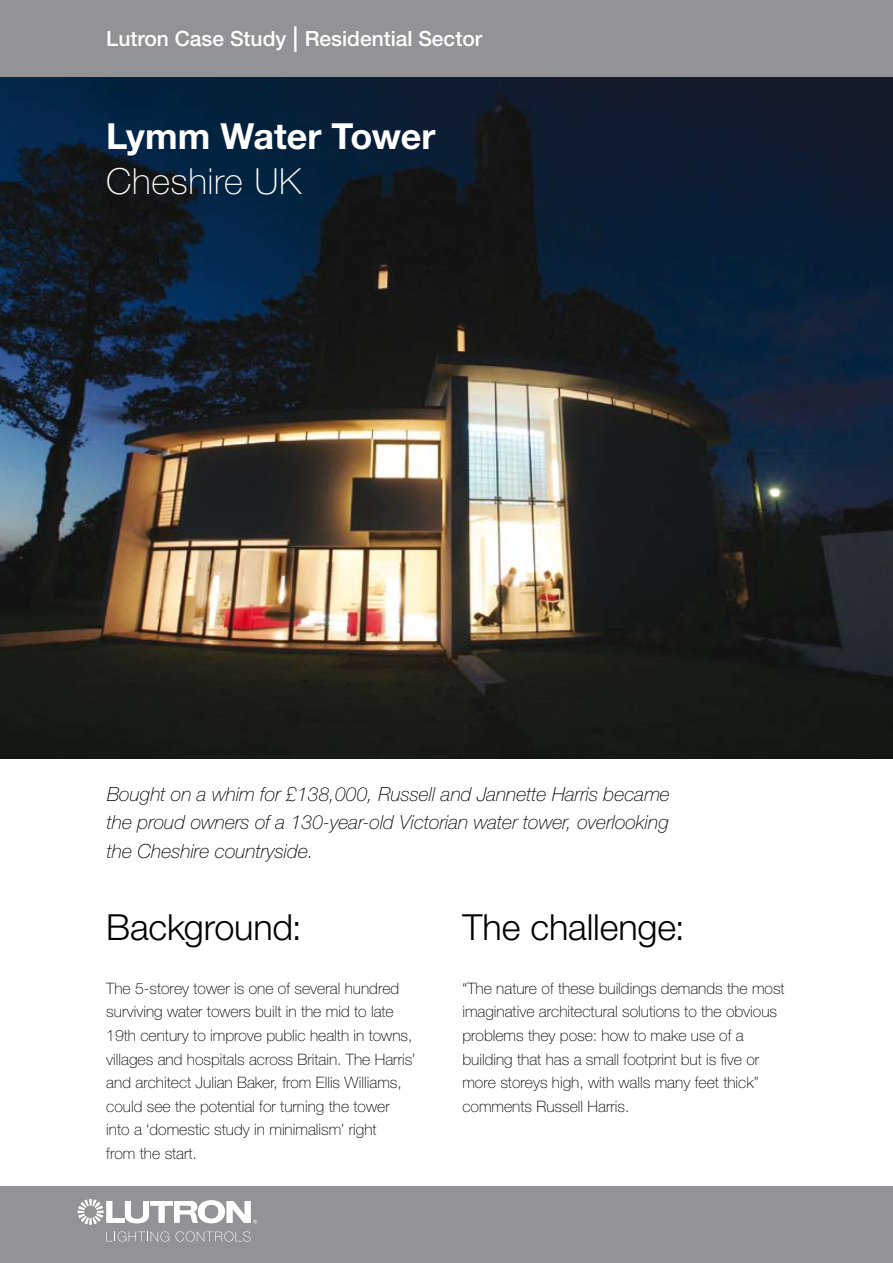
<style>
.page{position:relative;width:893px;height:1263px;background:#fff}
.page>*{position:absolute;margin:0;border:0;box-sizing:border-box;transform-origin:0 0}
.t1{font:300 36px "Helvetica Neue LT Std";letter-spacing:-.005em;color:#000}
.t2{font:700 36px "Helvetica Neue LT Std";letter-spacing:-.005em;color:#fff}
.t3{font:100 36px "Helvetica Neue LT Std";letter-spacing:.015em;color:#fff}
.t4{font:500 21px "Helvetica Neue LT Std";color:#fff}
.t5{font:italic 100 19.5px/28.5px "Helvetica Neue LT Std";color:#000;text-align:justify}
.t6{font:100 15.75px/23.7px "Helvetica Neue LT Std";color:#000}
.s1{font-weight:300;font-size:36px}
</style>
<div class="page">
<img style="left:0;top:77px;width:893px;height:681px">
<div style="left:0;top:0;width:893px;height:77px;background:#919396"></div>
<div style="left:0;top:1186px;width:893px;height:77px;background:#919396"></div>
<svg style="left:106px;top:1231px;width:63px;height:10px"></svg>
<svg style="left:175px;top:1231px;width:76px;height:10px"></svg>
<svg style="left:78px;top:1199px;width:179px;height:25px"></svg>
<h2 class="t4" style="left:106px;top:26px;width:377px">Lutron Case Study <span class="s1">l</span> Residential Sector</h2>
<h1 class="t2" style="left:106px;top:114px;width:331px">Lymm Water Tower</h1>
<h1 class="t3" style="left:106px;top:161px;width:196px">Cheshire UK</h1>
<p class="t5" style="left:107px;top:779px;width:565px">Bought on a whim for £138,000, Russell and Jannette Harris became the proud owners of a 130-year-old Victorian water tower, overlooking the Cheshire countryside.</p>
<h1 class="t1" style="left:106px;top:905px;width:197px">Background:</h1>
<p class="t6" style="left:106px;top:976px;width:311px">The 5-storey tower is one of several hundred surviving water towers built in the mid to late 19th century to improve public health in towns, villages and hospitals across Britain. The Harris’ and architect Julian Baker, from Ellis Williams, could see the potential for turning the tower into a ‘domestic study in minimalism’ right<br>from the start.</p>
<h1 class="t1" style="left:462px;top:905px;width:224px">The challenge:</h1>
<p class="t6" style="left:462px;top:976px;width:324px">“The nature of these buildings demands the most imaginative architectural solutions to the obvious problems they pose: how to make use of a building that has a small footprint but is five or more storeys high, with walls many feet thick” comments Russell Harris.</p>
</div>
